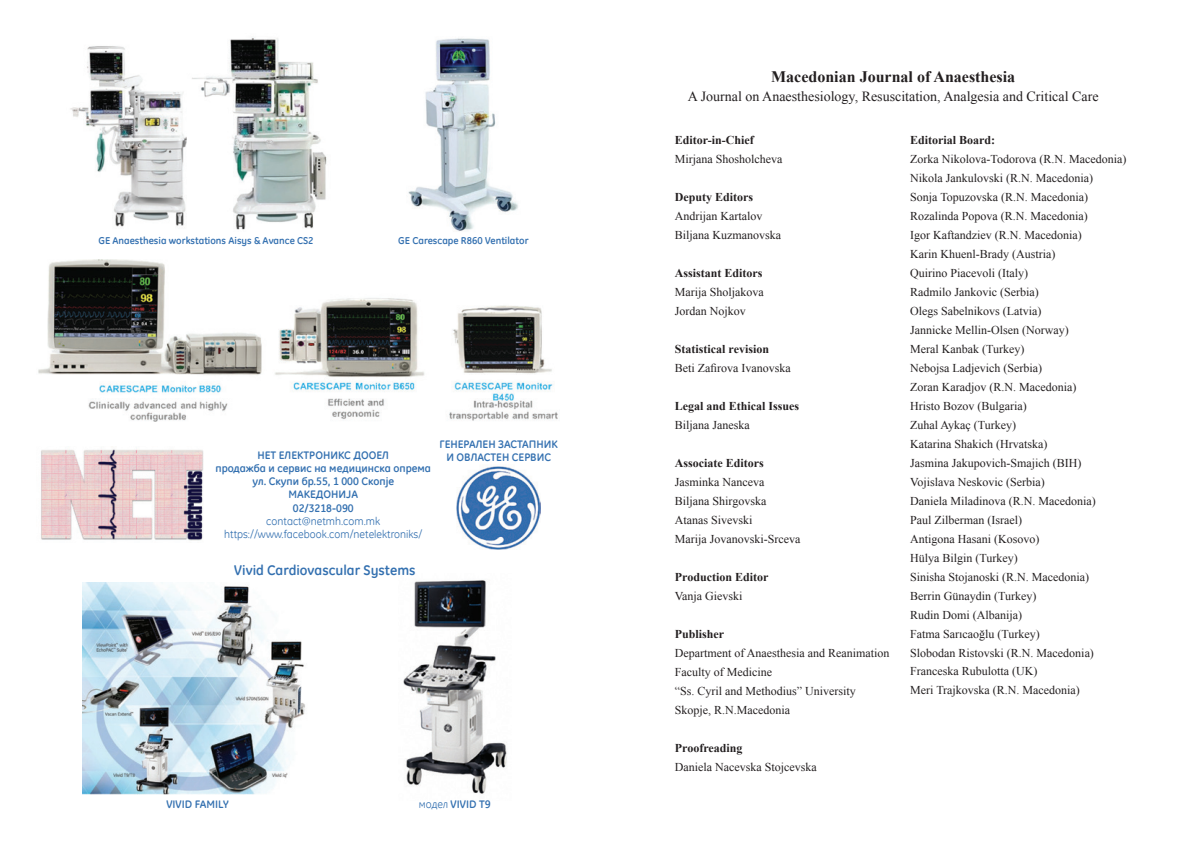
<style>
.page{position:relative;width:1191px;height:842px;background:#fff}
.page>*{position:absolute;margin:0;border:0;box-sizing:border-box;transform-origin:0 0}
.body{font:700 16px "Times New Roman";color:#231f20}
.body-2{font:14px "Times New Roman";color:#231f20}
.t1{font:700 14px "GE Inspira";color:#3370b0}
.body-3{font:12px "Times New Roman";color:#231f20}
.body-4{font:700 12px "Times New Roman";color:#231f20}
.t2{font:700 11px/13.2px "GE Inspira";color:#3370b0;text-align:center}
.t3{font:700 10px "GE Inspira";color:#3370b0}
.s1{font-weight:400}
</style>
<div class="page">
<img style="left:70px;top:37px;width:257px;height:193px">
<img style="left:408px;top:38px;width:110px;height:193px">
<img style="left:38px;top:259px;width:520px;height:162px">
<img style="left:41px;top:449px;width:163px;height:92px">
<img style="left:457px;top:466px;width:83px;height:83px">
<img style="left:83px;top:582px;width:222px;height:213px">
<img style="left:403px;top:580px;width:104px;height:214px">
<p class="t3" style="left:98px;top:234px;width:217px">GE Anaesthesia workstations Aisys &amp; Avance CS2</p>
<p class="t3" style="left:398px;top:234px;width:132px">GE Carescape R860 Ventilator</p>
<p class="t2" style="left:215px;top:448px;width:217px">НЕТ ЕЛЕКТРОНИКС ДООЕЛ<br>продажба и сервис на медицинска опрема ул. Скупи бр.55, 1 000 Скопје<br>МАКЕДОНИЈА<br>02/3218-090<br><span class="s1">contact@netmh.com.mk https://www.facebook.com/netelektroniks/</span></p>
<p class="t1" style="left:234px;top:561px;width:183px">Vivid Cardiovascular Systems</p>
<p class="t2" style="left:439px;top:437px;width:120px">ГЕНЕРАЛЕН ЗАСТАПНИК<br>И ОВЛАСТЕН СЕРВИС</p>
<p class="t2" style="left:166px;top:797px;width:64px">VIVID FAMILY</p>
<p class="t2" style="left:419px;top:797px;width:73px"><span class="s1">модел</span> VIVID T9</p>
<p class="body" style="left:771px;top:65px;width:246px">Macedonian Journal of Anaesthesia</p>
<p class="body-2" style="left:688px;top:87px;width:412px">A Journal on Anaesthesiology, Resuscitation, Analgesia and Critical Care</p>
<p class="body-4" style="left:675px;top:132px;width:80px">Editor-in-Chief</p>
<p class="body-3" style="left:675px;top:151px;width:109px">Mirjana Shosholcheva</p>
<p class="body-4" style="left:675px;top:189px;width:80px">Deputy Editors</p>
<p class="body-3" style="left:675px;top:208px;width:89px">Andrijan Kartalov</p>
<p class="body-3" style="left:675px;top:227px;width:108px">Biljana Kuzmanovska</p>
<p class="body-4" style="left:675px;top:265px;width:89px">Assistant Editors</p>
<p class="body-3" style="left:675px;top:284px;width:90px">Marija Sholjakova</p>
<p class="body-3" style="left:675px;top:303px;width:72px">Jordan Nojkov</p>
<p class="body-4" style="left:675px;top:341px;width:96px">Statistical revision</p>
<p class="body-3" style="left:675px;top:360px;width:117px">Beti Zafirova Ivanovska</p>
<p class="body-4" style="left:675px;top:398px;width:126px">Legal and Ethical Issues</p>
<p class="body-3" style="left:675px;top:417px;width:76px">Biljana Janeska</p>
<p class="body-4" style="left:675px;top:455px;width:90px">Associate Editors</p>
<p class="body-3" style="left:675px;top:474px;width:91px">Jasminka Nanceva</p>
<p class="body-3" style="left:675px;top:493px;width:93px">Biljana Shirgovska</p>
<p class="body-3" style="left:675px;top:512px;width:79px">Atanas Sivevski</p>
<p class="body-3" style="left:675px;top:531px;width:127px">Marija Jovanovski-Srceva</p>
<p class="body-4" style="left:675px;top:569px;width:95px">Production Editor</p>
<p class="body-3" style="left:675px;top:588px;width:69px">Vanja Gievski</p>
<p class="body-4" style="left:675px;top:626px;width:51px">Publisher</p>
<p class="body-3" style="left:675px;top:645px;width:216px">Department of Anaesthesia and Reanimation</p>
<p class="body-3" style="left:675px;top:664px;width:99px">Faculty of Medicine</p>
<p class="body-3" style="left:675px;top:683px;width:182px">“Ss. Cyril and Methodius” University</p>
<p class="body-3" style="left:675px;top:702px;width:117px">Skopje, R.N.Macedonia</p>
<p class="body-4" style="left:675px;top:740px;width:69px">Proofreading</p>
<p class="body-3" style="left:675px;top:759px;width:143px">Daniela Nacevska Stojcevska</p>
<p class="body-4" style="left:910px;top:132px;width:87px">Editorial Board:</p>
<p class="body-3" style="left:910px;top:151px;width:218px">Zorka Nikolova-Todorova (R.N. Macedonia)</p>
<p class="body-3" style="left:910px;top:170px;width:184px">Nikola Jankulovski (R.N. Macedonia)</p>
<p class="body-3" style="left:910px;top:189px;width:179px">Sonja Topuzovska (R.N. Macedonia)</p>
<p class="body-3" style="left:910px;top:208px;width:179px">Rozalinda Popova (R.N. Macedonia)</p>
<p class="body-3" style="left:910px;top:227px;width:173px">Igor Kaftandziev (R.N. Macedonia)</p>
<p class="body-3" style="left:910px;top:246px;width:147px">Karin Khuenl-Brady (Austria)</p>
<p class="body-3" style="left:910px;top:265px;width:119px">Quirino Piacevoli (Italy)</p>
<p class="body-3" style="left:910px;top:284px;width:130px">Radmilo Jankovic (Serbia)</p>
<p class="body-3" style="left:910px;top:303px;width:133px">Olegs Sabelnikovs (Latvia)</p>
<p class="body-3" style="left:910px;top:322px;width:160px">Jannicke Mellin-Olsen (Norway)</p>
<p class="body-3" style="left:910px;top:341px;width:116px">Meral Kanbak (Turkey)</p>
<p class="body-3" style="left:910px;top:360px;width:133px">Nebojsa Ladjevich (Serbia)</p>
<p class="body-3" style="left:910px;top:379px;width:168px">Zoran Karadjov (R.N. Macedonia)</p>
<p class="body-3" style="left:910px;top:398px;width:118px">Hristo Bozov (Bulgaria)</p>
<p class="body-3" style="left:910px;top:417px;width:107px">Zuhal Aykaç (Turkey)</p>
<p class="body-3" style="left:910px;top:436px;width:139px">Katarina Shakich (Hrvatska)</p>
<p class="body-3" style="left:910px;top:455px;width:173px">Jasmina Jakupovich-Smajich (BIH)</p>
<p class="body-3" style="left:910px;top:474px;width:136px">Vojislava Neskovic (Serbia)</p>
<p class="body-3" style="left:910px;top:493px;width:187px">Daniela Miladinova (R.N. Macedonia)</p>
<p class="body-3" style="left:910px;top:512px;width:113px">Paul Zilberman (Israel)</p>
<p class="body-3" style="left:910px;top:531px;width:131px">Antigona Hasani (Kosovo)</p>
<p class="body-3" style="left:910px;top:550px;width:109px">Hülya Bilgin (Turkey)</p>
<p class="body-3" style="left:910px;top:569px;width:180px">Sinisha Stojanoski (R.N. Macedonia)</p>
<p class="body-3" style="left:910px;top:588px;width:128px">Berrin Günaydin (Turkey)</p>
<p class="body-3" style="left:910px;top:607px;width:113px">Rudin Domi (Albanija)</p>
<p class="body-3" style="left:910px;top:626px;width:131px">Fatma Sarıcaoğlu (Turkey)</p>
<p class="body-3" style="left:910px;top:645px;width:185px">Slobodan Ristovski (R.N. Macedonia)</p>
<p class="body-3" style="left:910px;top:663px;width:129px">Franceska Rubulotta (UK)</p>
<p class="body-3" style="left:910px;top:682px;width:171px">Meri Trajkovska (R.N. Macedonia)</p>
</div>
